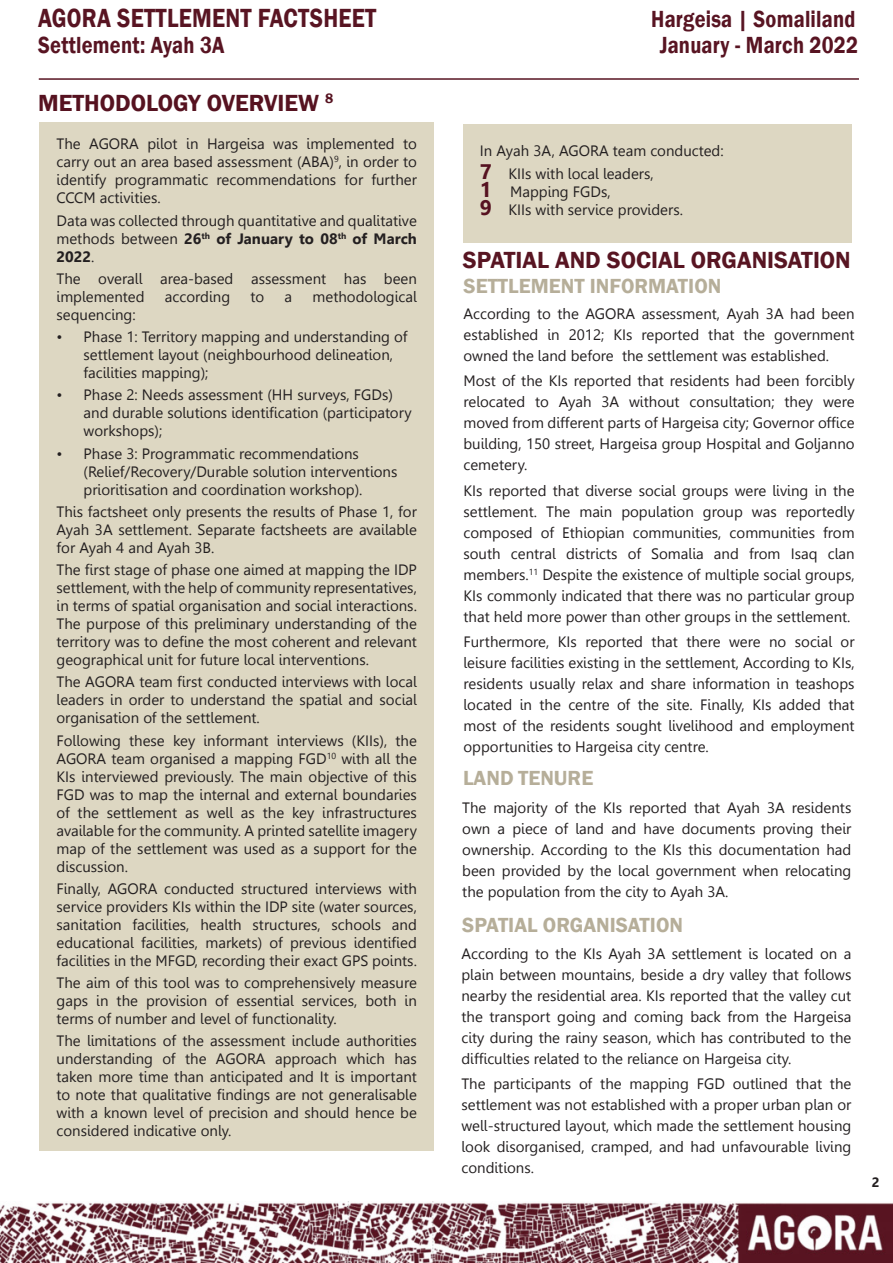
<style>
.page{position:relative;width:893px;height:1263px;background:#fff}
.page>*{position:absolute;margin:0;border:0;box-sizing:border-box;transform-origin:0 0}
.Main_title_-_A_Maste{font:600 27px "Franklin Gothic";letter-spacing:.01em;color:#581422;scale:.85 1}
.Main_title_-_A_Maste-2{font:600 24px "Franklin Gothic";letter-spacing:.01em;color:#581422;scale:.85 1}
.EJ_Headings{font:600 24px "Franklin Gothic";color:#581522}
.EJ_Headings-2{font:600 24px "Franklin Gothic";color:#561220}
.Ej_default{font:600 21px "Franklin Gothic";color:#b6ae99}
.Ej_default-2{font:15px/18px "Leelawadee";color:#231f20;text-align:justify}
.t1{font:700 13.5px "Leelawadee";color:#231f20}
.s1{font-weight:700}
.s2{font-weight:700;font-size:21px;color:#561220}
</style>
<div class="page">
<hr style="left:39px;top:78px;width:820px;height:2px;background:#581522">
<img style="left:0;top:1201px;width:893px;height:61px">
<div style="left:40px;top:123px;width:394px;height:1028px;background:#ddd7c2"></div>
<div style="left:463px;top:124px;width:388px;height:118px;background:#ddd7c2"></div>
<p class="Main_title_-_A_Maste" style="left:38px;top:2px;width:399px">AGORA SETTLEMENT FACTSHEET</p>
<p class="Main_title_-_A_Maste-2" style="left:651px;top:5px;width:242px">Hargeisa | Somaliland</p>
<p class="Main_title_-_A_Maste-2" style="left:38px;top:30px;width:221px">Settlement: Ayah 3A</p>
<p class="Main_title_-_A_Maste-2" style="left:660px;top:30px;width:235px">January - March 2022</p>
<p class="EJ_Headings-2" style="left:38px;top:88px;width:297px">METHODOLOGY OVERVIEW <sup>8</sup></p>
<p class="Ej_default-2" style="left:57px;top:135px;width:362px">The AGORA pilot in Hargeisa was implemented to carry out an area based assessment (ABA)<sup>9</sup>, in order to identify programmatic recommendations for further CCCM activities.</p>
<p class="Ej_default-2" style="left:57px;top:211px;width:362px">Data was collected through quantitative and qualitative methods between <span class="s1">26</span><sup>th</sup> <span class="s1">of January to 08</span><sup>th</sup> <span class="s1">of March 2022</span>.</p>
<p class="Ej_default-2" style="left:57px;top:270px;width:362px">The overall area-based assessment has been implemented</p>
<p class="Ej_default-2" style="left:165px;top:288px;width:67px">according</p>
<p class="Ej_default-2" style="left:251px;top:288px;width:15px">to</p>
<p class="Ej_default-2" style="left:285px;top:288px;width:9px">a</p>
<p class="Ej_default-2" style="left:313px;top:288px;width:106px">methodological</p>
<p class="Ej_default-2" style="left:57px;top:306px;width:81px">sequencing:</p>
<p class="Ej_default-2" style="left:84px;top:328px;width:325px;text-align:left;text-indent:-27px">• Phase 1: Territory mapping and understanding of settlement layout (neighbourhood delineation, facilities mapping);</p>
<p class="Ej_default-2" style="left:84px;top:386px;width:330px;text-align:left;text-indent:-27px">• Phase 2: Needs assessment (HH surveys, FGDs) and durable solutions identification (participatory workshops);</p>
<p class="Ej_default-2" style="left:84px;top:444px;width:315px;text-align:left;text-indent:-27px">• Phase 3: Programmatic recommendations (Relief/Recovery/Durable solution interventions prioritisation and coordination workshop).</p>
<p class="Ej_default-2" style="left:57px;top:503px;width:362px">This factsheet only presents the results of Phase 1, for Ayah 3A settlement. Separate factsheets are available for Ayah 4 and Ayah 3B.</p>
<p class="Ej_default-2" style="left:57px;top:561px;width:362px">The first stage of phase one aimed at mapping the IDP settlement, with the help of community representatives, in terms of spatial organisation and social interactions.<br>The purpose of this preliminary understanding of the territory was to define the most coherent and relevant geographical unit for future local interventions.</p>
<p class="Ej_default-2" style="left:57px;top:673px;width:362px">The AGORA team first conducted interviews with local leaders in order to understand the spatial and social organisation of the settlement.</p>
<p class="Ej_default-2" style="left:57px;top:731px;width:362px">Following these key informant interviews (KIIs), the AGORA team organised a mapping FGD<sup>10</sup> with all the KIs interviewed previously. The main objective of this FGD was to map the internal and external boundaries of the settlement as well as the key infrastructures available for the community. A printed satellite imagery map of the settlement was used as a support for the discussion.</p>
<p class="Ej_default-2" style="left:57px;top:880px;width:362px">Finally, AGORA conducted structured interviews with service providers KIs within the IDP site (water sources, sanitation facilities, health structures, schools and educational facilities, markets) of previous identified facilities in the MFGD, recording their exact GPS points.</p>
<p class="Ej_default-2" style="left:57px;top:974px;width:362px">The aim of this tool was to comprehensively measure gaps in the provision of essential services, both in terms of number and level of functionality.</p>
<p class="Ej_default-2" style="left:57px;top:1032px;width:362px">The limitations of the assessment include authorities understanding of the AGORA approach which has taken more time than anticipated and It is important to note that qualitative findings are not generalisable with a known level of precision and should hence be considered indicative only.</p>
<p class="Ej_default-2" style="left:480px;top:142px;width:245px">In Ayah 3A, AGORA team conducted:</p>
<p class="Ej_default-2" style="left:480px;top:164px;width:175px"><span class="s2">7</span> KIIs with local leaders,</p>
<p class="Ej_default-2" style="left:480px;top:182px;width:132px"><span class="s2">1</span> Mapping FGDs,</p>
<p class="Ej_default-2" style="left:480px;top:200px;width:205px"><span class="s2">9</span> KIIs with service providers.</p>
<p class="EJ_Headings" style="left:463px;top:245px;width:389px">SPATIAL AND SOCIAL ORGANISATION</p>
<p class="Ej_default" style="left:463px;top:273px;width:259px">SETTLEMENT INFORMATION</p>
<p class="Ej_default-2" style="left:463px;top:303px;width:393px;line-height:21px">According to the AGORA assessment, Ayah 3A had been established in 2012; KIs reported that the government owned the land before the settlement was established.</p>
<p class="Ej_default-2" style="left:463px;top:371px;width:393px;line-height:21px">Most of the KIs reported that residents had been forcibly relocated to Ayah 3A without consultation; they were moved from different parts of Hargeisa city; Governor office building, 150 street, Hargeisa group Hospital and Goljanno cemetery.</p>
<p class="Ej_default-2" style="left:463px;top:480px;width:393px;line-height:21px">KIs reported that diverse social groups were living in the settlement. The main population group was reportedly composed of Ethiopian communities, communities from south central districts of Somalia and from Isaq clan members.<sup>11</sup> Despite the existence of multiple social groups, KIs commonly indicated that there was no particular group that held more power than other groups in the settlement.</p>
<p class="Ej_default-2" style="left:463px;top:631px;width:393px;line-height:21px">Furthermore, KIs reported that there were no social or leisure facilities existing in the settlement, According to KIs, residents usually relax and share information in teashops located in the centre of the site. Finally, KIs added that most of the residents sought livelihood and employment opportunities to Hargeisa city centre.</p>
<p class="Ej_default" style="left:463px;top:765px;width:132px">LAND TENURE</p>
<p class="Ej_default-2" style="left:462px;top:797px;width:391px;line-height:21px">The majority of the KIs reported that Ayah 3A residents own a piece of land and have documents proving their ownership. According to the KIs this documentation had been provided by the local government when relocating the population from the city to Ayah 3A.</p>
<p class="Ej_default" style="left:462px;top:912px;width:222px">SPATIAL ORGANISATION</p>
<p class="Ej_default-2" style="left:461px;top:943px;width:391px;line-height:21px">According to the KIs Ayah 3A settlement is located on a plain between mountains, beside a dry valley that follows nearby the residential area. KIs reported that the valley cut the transport going and coming back from the Hargeisa city during the rainy season, which has contributed to the difficulties related to the reliance on Hargeisa city.</p>
<p class="Ej_default-2" style="left:461px;top:1073px;width:391px;line-height:21px">The participants of the mapping FGD outlined that the settlement was not established with a proper urban plan or well-structured layout, which made the settlement housing look disorganised, cramped, and had unfavourable living conditions.</p>
<p class="t1" style="left:872px;top:1174px;width:9px">2</p>
</div>
